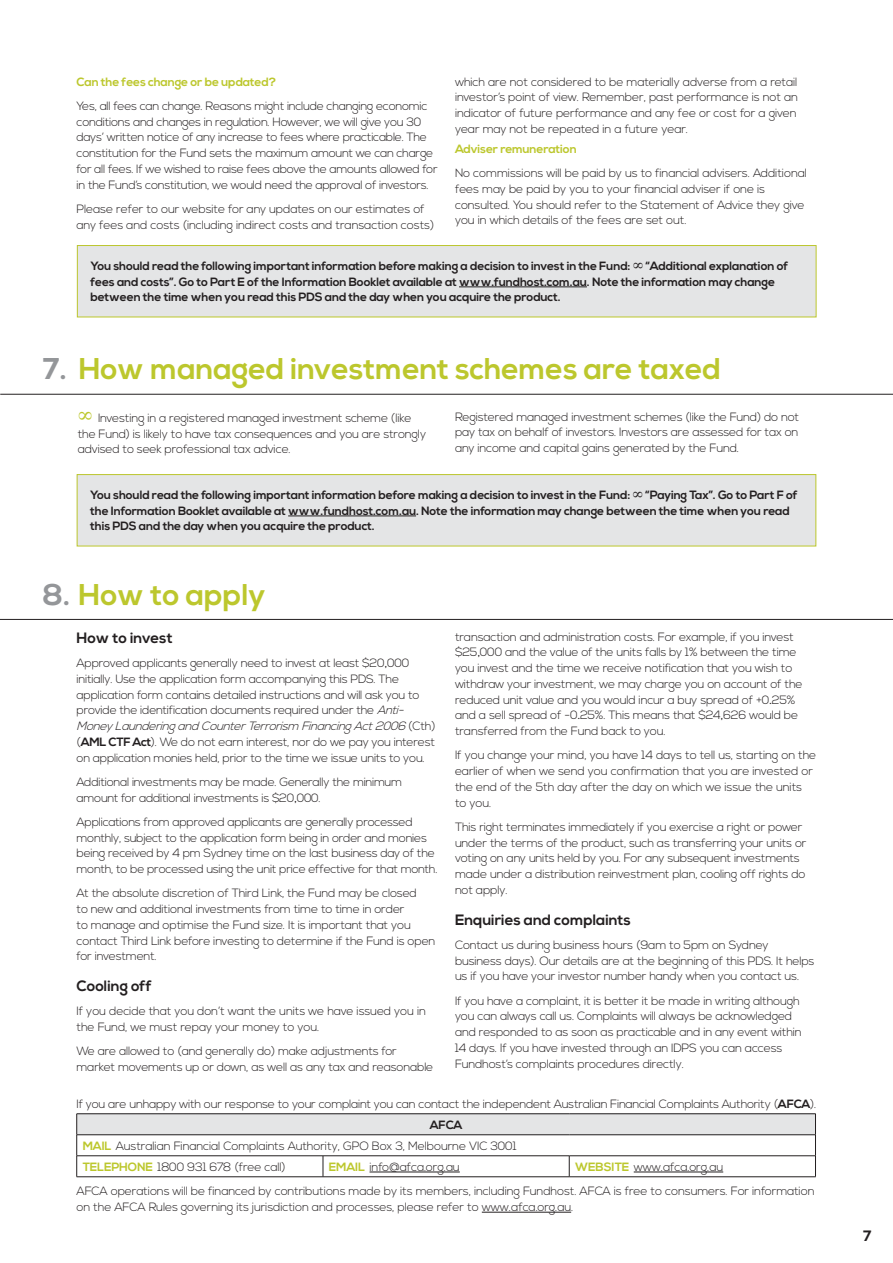
<style>
.page{position:relative;width:893px;height:1263px;background:#fff}
.page>*{position:absolute;margin:0;border:0;box-sizing:border-box;transform-origin:0 0}
.Section_Head{font:700 30px "Nexa";color:#bcc72d}
.Heading_TL{font:700 15px "Nexa";color:#231f20}
.Body_Copy_TL{font:300 12px/15.8px "Nexa";letter-spacing:-.02em;color:#231f20}
.Body_Copy_Bold_TL{font:700 12px/15.8px "Nexa";letter-spacing:-.01em;color:#231f20}
.Body_Copy_Bold_TL-2{font:700 12px "Nexa";letter-spacing:-.01em;color:#bcc72d}
.s1{color:#949699}
.s2{color:#bcc72d}
.s3{font-weight:400}
.s4{font-style:italic}
.s5{font-weight:700}
.s6{font-weight:700;color:#bcc72d}
</style>
<div class="page">
<hr style="left:0;top:394px;width:893px;height:1px;background:#231f20">
<hr style="left:0;top:619px;width:893px;height:1px;background:#231f20">
<div style="left:77px;top:246px;width:739px;height:71px;background:#e4e5e6"></div>
<hr style="left:459px;top:287px;width:128px;height:1px;background:#231f20">
<div style="left:77px;top:245px;width:739px;height:72px;border:1px solid #bcc72d"></div>
<div style="left:77px;top:475px;width:739px;height:71px;background:#e4e5e6"></div>
<hr style="left:288px;top:516px;width:128px;height:1px;background:#231f20">
<div style="left:77px;top:474px;width:739px;height:72px;border:1px solid #bcc72d"></div>
<hr style="left:482px;top:1212px;width:89px;height:1px;background:#231f20">
<hr style="left:77px;top:1113px;width:246px;height:1px;background:#231f20">
<hr style="left:323px;top:1113px;width:246px;height:1px;background:#231f20">
<hr style="left:569px;top:1113px;width:247px;height:1px;background:#231f20">
<svg style="left:76px;top:1114px;width:740px;height:63px"></svg>
<hr style="left:77px;top:1176px;width:246px;height:1px;background:#231f20">
<hr style="left:323px;top:1176px;width:246px;height:1px;background:#231f20">
<hr style="left:569px;top:1176px;width:247px;height:1px;background:#231f20">
<hr style="left:370px;top:1172px;width:90px;height:1px;background:#231f20">
<hr style="left:634px;top:1172px;width:89px;height:1px;background:#231f20">
<p class="Body_Copy_Bold_TL-2" style="left:77px;top:74px;width:201px">Can the fees change or be updated?</p>
<p class="Body_Copy_TL" style="left:77px;top:98px;width:363px">Yes, all fees can change. Reasons might include changing economic conditions and changes in regulation. However, we will give you 30 days’ written notice of any increase to fees where practicable. The constitution for the Fund sets the maximum amount we can charge for all fees. If we wished to raise fees above the amounts allowed for in the Fund’s constitution, we would need the approval of investors.</p>
<p class="Body_Copy_TL" style="left:77px;top:201px;width:359px">Please refer to our website for any updates on our estimates of any fees and costs (including indirect costs and transaction costs)</p>
<p class="Body_Copy_TL" style="left:455px;top:74px;width:345px;text-align:justify">which are not considered to be materially adverse from a retail investor’s point of view. Remember, past performance is not an indicator of future performance and any fee or cost for a given year may not be repeated in a future year.</p>
<p class="Body_Copy_Bold_TL-2" style="left:455px;top:142px;width:123px">Adviser remuneration</p>
<p class="Body_Copy_TL" style="left:455px;top:166px;width:354px">No commissions will be paid by us to financial advisers. Additional fees may be paid by you to your financial adviser if one is consulted. You should refer to the Statement of Advice they give you in which details of the fees are set out.</p>
<p class="Body_Copy_Bold_TL" style="left:90px;top:258px;width:699px">You should read the following important information before making a decision to invest in the Fund: ∞ “Additional explanation of fees and costs”. Go to Part E of the Information Booklet available at www.fundhost.com.au. Note the information may change between the time when you read this PDS and the day when you acquire the product.</p>
<p class="Section_Head" style="left:43px;top:352px;width:680px"><span class="s1">7.</span> How managed investment schemes are taxed</p>
<p class="Body_Copy_TL" style="left:78px;top:410px;width:350px"><span class="s2">∞</span> Investing in a registered managed investment scheme (like the Fund) is likely to have tax consequences and you are strongly advised to seek professional tax advice.</p>
<p class="Body_Copy_TL" style="left:455px;top:409px;width:346px;text-align:justify">Registered managed investment schemes (like the Fund) do not pay tax on behalf of investors. Investors are assessed for tax on any income and capital gains generated by the Fund.</p>
<p class="Body_Copy_Bold_TL" style="left:90px;top:487px;width:709px">You should read the following important information before making a decision to invest in the Fund: ∞ “Paying Tax”. Go to Part F of the Information Booklet available at www.fundhost.com.au. Note the information may change between the time when you read this PDS and the day when you acquire the product.</p>
<p class="Section_Head" style="left:43px;top:577px;width:224px"><span class="s1">8.</span> How to apply</p>
<p class="Heading_TL" style="left:77px;top:629px;width:98px">How to invest</p>
<p class="Body_Copy_TL" style="left:77px;top:655px;width:361px">Approved applicants generally need to invest at least $20<span class="s3">,</span>000 initially. Use the application form accompanying this PDS. The application form contains detailed instructions and will ask you to provide the identification documents required under the <span class="s4">Anti-MoneyLaunderingandCounterTerrorism FinancingAct2006</span>( C t h ) (<span class="s5">AML CTF Act</span>). We do not earn interest, nor do we pay you interest on application monies held, prior to the time we issue units to you.</p>
<p class="Body_Copy_TL" style="left:77px;top:774px;width:327px">Additional investments may be made. Generally the minimum amount for additional investments is $20<span class="s3">,</span>000.</p>
<p class="Body_Copy_TL" style="left:77px;top:814px;width:363px">Applications from approved applicants are generally processed monthly, subject to the application form being in order and monies being received by 4 pm Sydney time on the last business day of the month, to be processed using the unit price effective for that month.</p>
<p class="Body_Copy_TL" style="left:77px;top:886px;width:360px">At the absolute discretion of Third Link, the Fund may be closed<br>to new and additional investments from time to time in order<br>to manage and optimise the Fund size. It is important that you contact Third Link before investing to determine if the Fund is open for investment.</p>
<p class="Heading_TL" style="left:77px;top:977px;width:77px">Cooling off</p>
<p class="Body_Copy_TL" style="left:77px;top:1004px;width:351px">If you decide that you don’t want the units we have issued you in the Fund, we must repay your money to you.</p>
<p class="Body_Copy_TL" style="left:77px;top:1044px;width:358px">We are allowed to (and generally do) make adjustments for market movements up or down, as well as any tax and reasonable</p>
<p class="Body_Copy_TL" style="left:455px;top:629px;width:349px">transaction and administration costs. For example, if you invest $25<span class="s3">,</span>000 and the value of the units falls by 1% between the time you invest and the time we receive notification that you wish to withdraw your investment, we may charge you on account of the reduced unit value and you would incur a buy spread of +0<span class="s3">.</span>25% and a sell spread of -0<span class="s3">.</span>25%. This means that $24<span class="s3">,</span>626 would be transferred from the Fund back to you.</p>
<p class="Body_Copy_TL" style="left:455px;top:748px;width:363px">If you change your mind, you have 14 days to tell us, starting on the earlier of when we send you confirmation that you are invested or the end of the 5th day after the day on which we issue the units to you.</p>
<p class="Body_Copy_TL" style="left:455px;top:819px;width:353px">This right terminates immediately if you exercise a right or power under the terms of the product, such as transferring your units or voting on any units held by you. For any subsequent investments made under a distribution reinvestment plan, cooling off rights do not apply.</p>
<p class="Heading_TL" style="left:455px;top:911px;width:177px">Enquiries and complaints</p>
<p class="Body_Copy_TL" style="left:455px;top:937px;width:361px">Contact us during business hours (9am to 5pm on Sydney business days). Our details are at the beginning of this PDS. It helps us if you have your investor number handy when you contact us.</p>
<p class="Body_Copy_TL" style="left:455px;top:993px;width:348px">If you have a complaint, it is better it be made in writing although you can always call us. Complaints will always be acknowledged and responded to as soon as practicable and in any event within 14 days. If you have invested through an IDPS you can access Fundhost’s complaints procedures directly.</p>
<p class="Body_Copy_TL" style="left:77px;top:1097px;width:741px">If you are unhappy with our response to your complaint you can contact the independent Australian Financial Complaints Authority (<span class="s5">AFCA</span>).</p>
<p class="Body_Copy_Bold_TL" style="left:430px;top:1117px;width:34px">AFCA</p>
<p class="Body_Copy_TL" style="left:83px;top:1138px;width:435px"><span class="s6">MAIL</span> Australian Financial Complaints Authority, GPO Box 3, Melbourne VIC 3001</p>
<p class="Body_Copy_TL" style="left:83px;top:1159px;width:205px"><span class="s6">TELEPHONE</span> 1800 931 678 (free call)</p>
<p class="Body_Copy_TL" style="left:329px;top:1159px;width:132px"><span class="s6">EMAIL</span> info@afca.org.au</p>
<p class="Body_Copy_TL" style="left:575px;top:1159px;width:149px"><span class="s6">WEBSITE</span> www.afca.org.au</p>
<p class="Body_Copy_TL" style="left:77px;top:1184px;width:740px">AFCA operations will be financed by contributions made by its members, including Fundhost. AFCA is free to consumers. For information on the AFCA Rules governing its jurisdiction and processes, please refer to www.afca.org.au.</p>
<p class="Heading_TL" style="left:863px;top:1227px;width:10px">7</p>
</div>
